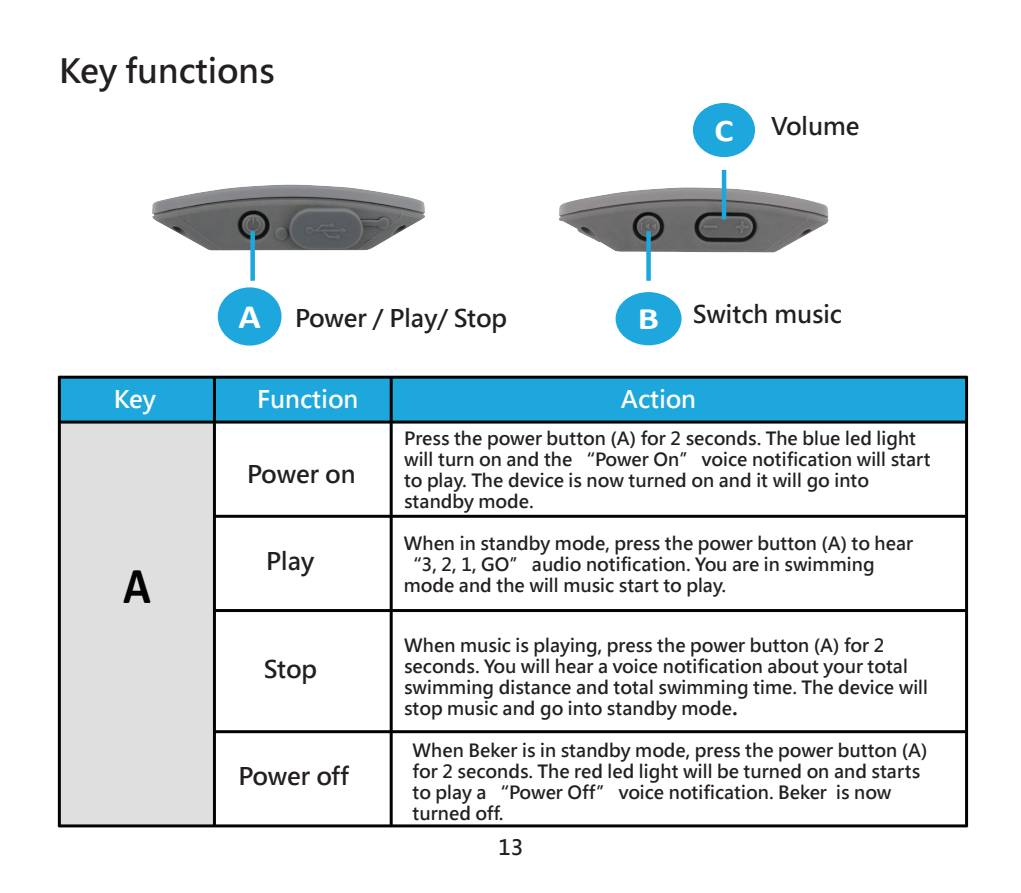
<style>
.page{position:relative;width:1021px;height:893px;background:#fff}
.page>*{position:absolute;margin:0;border:0;box-sizing:border-box;transform-origin:0 0}
.t1{font:700 52.2px "Calibri";color:#030303;scale:.88 1}
.t2{font:700 34.2px "Calibri";color:#fff;scale:1.08 1}
.t3{font:700 33px "Microsoft Jheng Hei";color:#231f20}
.t4{font:700 31.8px "Calibri";color:#fff;scale:1.13 1}
.t5{font:700 31.2px "Calibri";color:#fff;scale:1.22 1}
.t6{font:700 24px "Microsoft Jheng Hei";color:#231f20}
.t7{font:700 24px "Microsoft Jheng Hei";color:#fff}
.t8{font:700 21px "Microsoft Jheng Hei";color:#231f20}
.t9{font:700 18px/21px "Microsoft Jheng Hei";color:#231f20}
.s1{font-size:24px}
</style>
<div class="page">
<div style="left:59px;top:377px;width:155px;height:45px;background:#1da7dd"></div>
<div style="left:214px;top:377px;width:177px;height:45px;background:#1da7dd"></div>
<div style="left:391px;top:377px;width:575px;height:45px;background:#1da7dd"></div>
<div style="left:59px;top:422px;width:155px;height:404px;background:#e0dfdf"></div>
<hr style="left:213px;top:376px;width:3px;height:451px;background:#030303">
<hr style="left:389px;top:376px;width:3px;height:451px;background:#030303">
<hr style="left:59px;top:421px;width:908px;height:3px;background:#030303">
<hr style="left:214px;top:515px;width:753px;height:3px;background:#030303">
<hr style="left:214px;top:609px;width:753px;height:3px;background:#030303">
<hr style="left:214px;top:730px;width:753px;height:3px;background:#030303">
<hr style="left:58px;top:376px;width:3px;height:451px;background:#030303">
<hr style="left:965px;top:376px;width:3px;height:451px;background:#030303">
<hr style="left:59px;top:376px;width:908px;height:3px;background:#030303">
<hr style="left:59px;top:824px;width:908px;height:3px;background:#030303">
<img style="left:152px;top:184px;width:273px;height:158px">
<div style="left:218px;top:287px;width:63px;height:59px;background:#1da7dd;border-radius:50%"></div>
<img style="left:559px;top:103px;width:270px;height:243px">
<div style="left:615px;top:292px;width:66px;height:53px;background:#1da7dd;border-radius:50%"></div>
<div style="left:693px;top:103px;width:62px;height:54px;background:#1da7dd;border-radius:50%"></div>
<div style="left:250px;top:231px;width:5px;height:50px;background:#1da7dd"></div>
<svg style="left:646px;top:231px;width:4px;height:50px"></svg>
<div style="left:721px;top:170px;width:5px;height:50px;background:#1da7dd"></div>
<h3 class="t3" style="left:59px;top:50px;width:217px">Key functions</h3>
<h3 class="t4" style="left:714px;top:108px;width:18px">C</h3>
<h3 class="t6" style="left:771px;top:111px;width:90px">Volume</h3>
<h2 class="t2" style="left:238px;top:292px;width:22px">A</h2>
<h3 class="t6" style="left:295px;top:303px;width:213px">Power / Play/ Stop</h3>
<h3 class="t6" style="left:693px;top:299px;width:151px">Switch music</h3>
<h3 class="t5" style="left:638px;top:297px;width:19px">B</h3>
<h3 class="t7" style="left:114px;top:384px;width:43px">Key</h3>
<h3 class="t7" style="left:257px;top:384px;width:103px">Function</h3>
<h3 class="t7" style="left:621px;top:384px;width:77px">Action</h3>
<h1 class="t1" style="left:123px;top:549px;width:33px">A</h1>
<h3 class="t6" style="left:247px;top:459px;width:110px">Power on</h3>
<h3 class="t6" style="left:266px;top:546px;width:50px">Play</h3>
<h3 class="t6" style="left:264px;top:654px;width:55px">Stop</h3>
<h3 class="t6" style="left:238px;top:761px;width:112px">Power off</h3>
<p class="t9" style="left:404px;top:428px;width:528px">Press the power button (A) for 2 seconds. The blue led light will turn on and the “Power On” voice notification will start to play. The device is now turned on and it will go into standby mode.</p>
<p class="t9" style="left:404px;top:533px;width:511px">When in standby mode, press the power button (A) to hear “3, 2, 1, GO” audio notification. You are in swimming mode and the will music start to play.</p>
<p class="t9" style="left:404px;top:635px;width:525px">When music is playing, press the power button (A) for 2 seconds. You will hear a voice notification about your total swimming distance and total swimming time. The device will stop music and go into standby mode<span class="s1">.</span></p>
<p class="t9" style="left:412px;top:740px;width:516px">When Beker is in standby mode, press the power button (A) for 2 seconds. The red led light will be turned on and starts to play a “Power Off” voice notification. Beker is now turned off.</p>
<p class="t8" style="left:498px;top:834px;width:27px">13</p>
</div>
